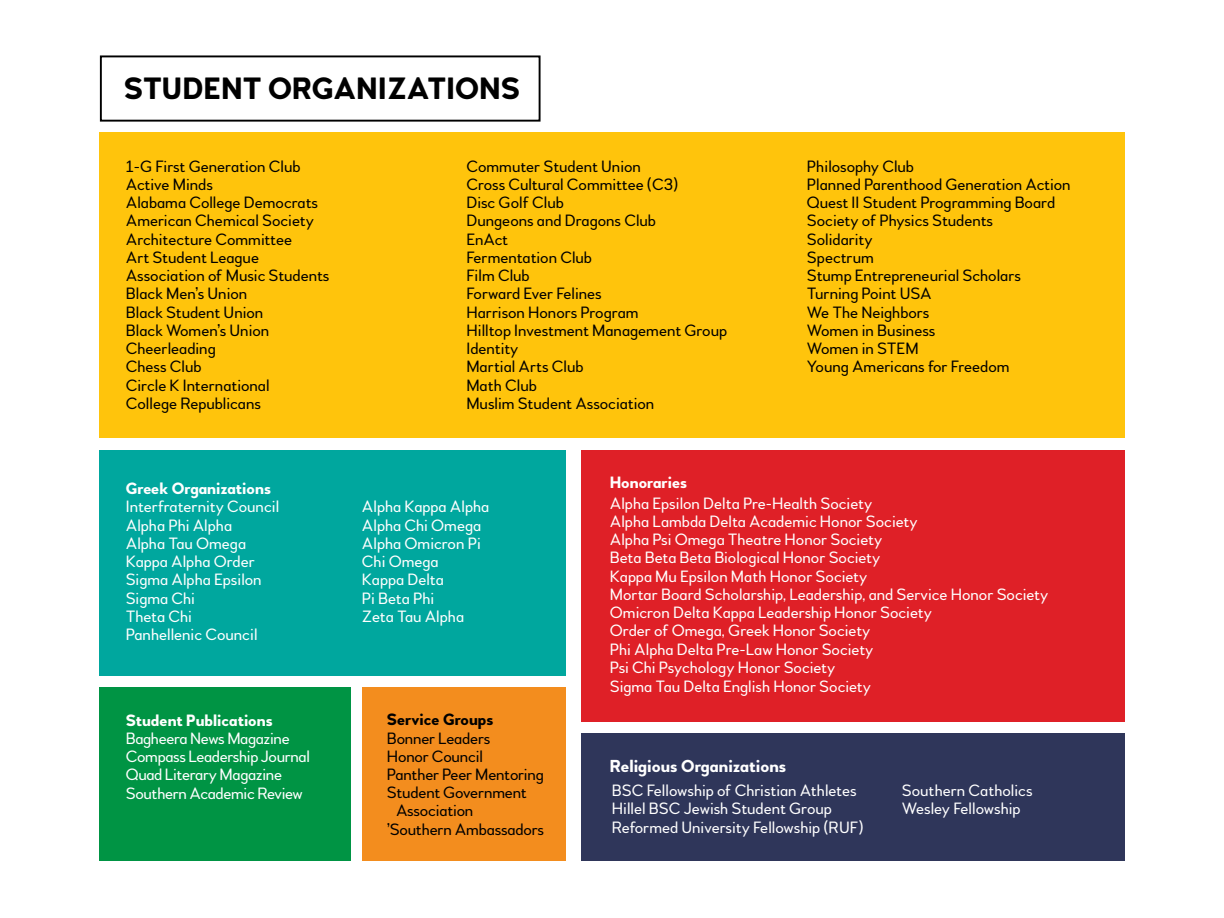
<style>
.page{position:relative;width:1224px;height:918px;background:#fff}
.page>*{position:absolute;margin:0;border:0;box-sizing:border-box;transform-origin:0 0}
.t1{font:700 30.8px "Woodford Bourne";color:#000}
.t2{font:700 17.2px "Woodford Bourne";color:#fff}
.t3{font:16.4px/18.2px "Woodford Bourne";color:#000}
.t4{font:16.4px/18.2px "Woodford Bourne";color:#fff}
.t5{font:16.4px/18.2px "Woodford Bourne";letter-spacing:-.02em;color:#fff}
.t6{font:700 16.4px "Woodford Bourne";color:#fff}
.t7{font:700 16.4px "Woodford Bourne";color:#000}
</style>
<div class="page">
<div style="left:100px;top:55px;width:441px;height:67px;border:2px solid #000"></div>
<div style="left:581px;top:733px;width:543px;height:128px;background:#2f365a"></div>
<div style="left:362px;top:687px;width:204px;height:174px;background:#f38d1e"></div>
<div style="left:99px;top:687px;width:251px;height:174px;background:#009444"></div>
<div style="left:581px;top:451px;width:543px;height:271px;background:#df2027"></div>
<div style="left:99px;top:451px;width:467px;height:225px;background:#00a79e"></div>
<div style="left:99px;top:132px;width:1025px;height:305px;background:#ffc40c"></div>
<h1 class="t1" style="left:124px;top:69px;width:398px">STUDENT ORGANIZATIONS</h1>
<p class="t3" style="left:126px;top:157px;width:205px">1-G First Generation Club<br>Active Minds<br>Alabama College Democrats<br>American Chemical Society<br>Architecture Committee<br>Art Student League<br>Association of Music Students<br>Black Men’s Union<br>Black Student Union<br>Black Women’s Union<br>Cheerleading<br>Chess Club<br>Circle K International<br>College Republicans</p>
<p class="t3" style="left:466px;top:157px;width:262px">Commuter Student Union<br>Cross Cultural Committee (C3)<br>Disc Golf Club<br>Dungeons and Dragons Club<br>EnAct<br>Fermentation Club<br>Film Club<br>Forward Ever Felines<br>Harrison Honors Program<br>Hilltop Investment Management Group<br>Identity<br>Martial Arts Club<br>Math Club<br>Muslim Student Association</p>
<p class="t3" style="left:807px;top:157px;width:265px">Philosophy Club<br>Planned Parenthood Generation Action<br>Quest II Student Programming Board<br>Society of Physics Students<br>Solidarity<br>Spectrum<br>Stump Entrepreneurial Scholars<br>Turning Point USA<br>We The Neighbors<br>Women in Business<br>Women in STEM<br>Young Americans for Freedom</p>
<p class="t6" style="left:126px;top:478px;width:147px">Greek Organizations</p>
<p class="t4" style="left:126px;top:498px;width:155px">Interfraternity Council<br>Alpha Phi Alpha<br>Alpha Tau Omega<br>Kappa Alpha Order<br>Sigma Alpha Epsilon<br>Sigma Chi<br>Theta Chi<br>Panhellenic Council</p>
<p class="t4" style="left:362px;top:498px;width:129px">Alpha Kappa Alpha<br>Alpha Chi Omega<br>Alpha Omicron Pi<br>Chi Omega<br>Kappa Delta<br>Pi Beta Phi<br>Zeta Tau Alpha</p>
<p class="t6" style="left:126px;top:710px;width:148px">Student Publications</p>
<p class="t5" style="left:126px;top:729px;width:186px">Bagheera News Magazine<br>Compass Leadership Journal<br>Quad Literary Magazine<br>Southern Academic Review</p>
<p class="t7" style="left:387px;top:710px;width:108px">Service Groups</p>
<p class="t3" style="left:387px;top:729px;width:105px">Bonner Leaders</p>
<p class="t3" style="left:387px;top:747px;width:98px">Honor Council</p>
<p class="t3" style="left:387px;top:766px;width:159px">Panther Peer Mentoring</p>
<p class="t3" style="left:387px;top:784px;width:141px">Student Government</p>
<p class="t3" style="left:396px;top:802px;width:79px">Association</p>
<p class="t3" style="left:387px;top:820px;width:158px">’Southern Ambassadors</p>
<p class="t6" style="left:610px;top:472px;width:79px">Honoraries</p>
<p class="t4" style="left:610px;top:494px;width:440px">Alpha Epsilon Delta Pre-Health Society<br>Alpha Lambda Delta Academic Honor Society<br>Alpha Psi Omega Theatre Honor Society<br>Beta Beta Beta Biological Honor Society<br>Kappa Mu Epsilon Math Honor Society<br>Mortar Board Scholarship, Leadership, and Service Honor Society Omicron Delta Kappa Leadership Honor Society<br>Order of Omega, Greek Honor Society<br>Phi Alpha Delta Pre-Law Honor Society<br>Psi Chi Psychology Honor Society<br>Sigma Tau Delta English Honor Society</p>
<p class="t2" style="left:610px;top:756px;width:178px">Religious Organizations</p>
<p class="t4" style="left:612px;top:782px;width:253px">BSC Fellowship of Christian Athletes<br>Hillel BSC Jewish Student Group<br>Reformed University Fellowship (RUF)</p>
<p class="t4" style="left:902px;top:782px;width:132px">Southern Catholics<br>Wesley Fellowship</p>
</div>
